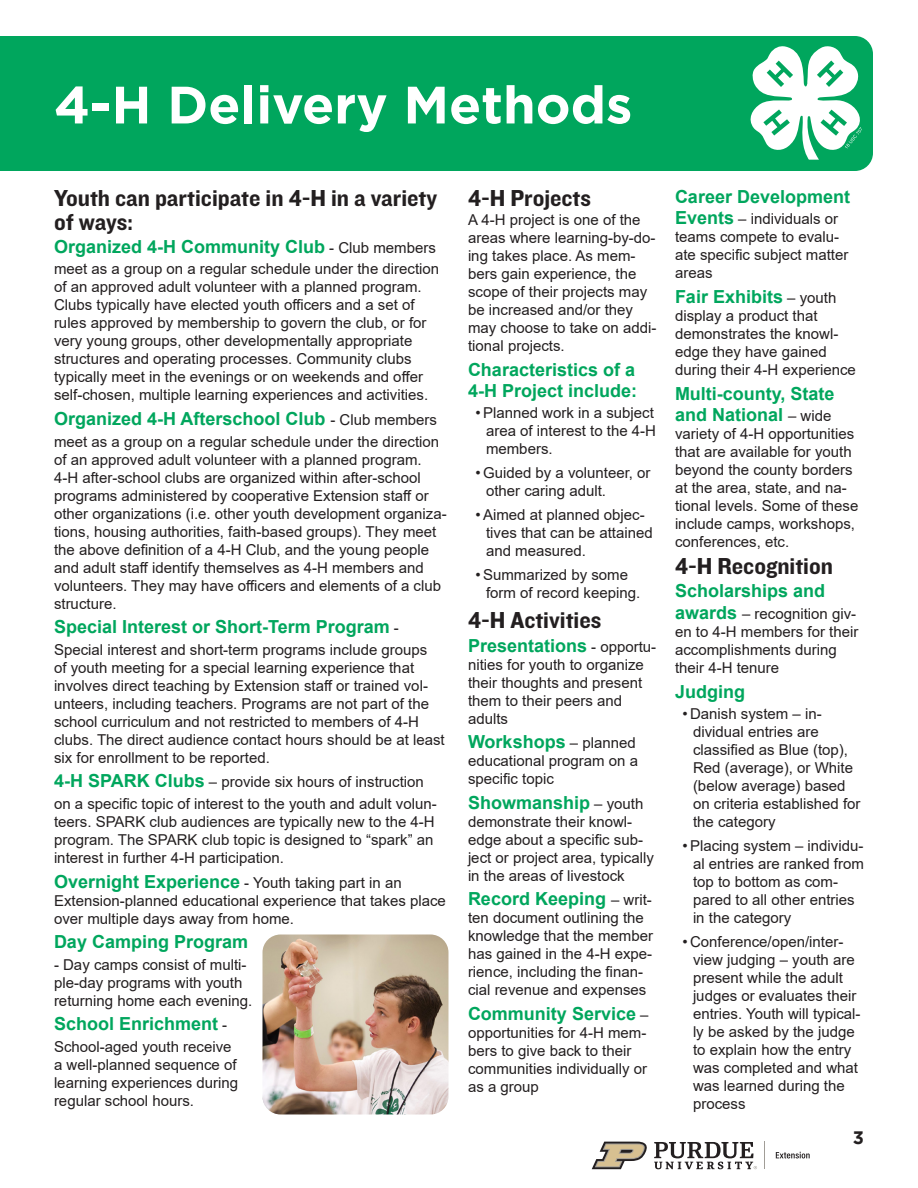
<style>
.page{position:relative;width:918px;height:1188px;background:#fff}
.page>*{position:absolute;margin:0;border:0;box-sizing:border-box;transform-origin:0 0}
.Page_Heading{font:700 52.5px "Gotham";color:#fff}
.Subheading{font:24px/24px "Knockout HTF51 Middleweight";color:#231f20}
.Body{font:700 18px/21.6px "Arial";color:#00a65d}
.t1{font:700 18px "Gotham";color:#231f20}
.Body-2{font:15px/18px "Arial";color:#231f20}
.s1{font-weight:400;font-size:15px;color:#231f20}
.s2{font-weight:700;font-size:18px;color:#00a65d}
</style>
<div class="page">
<div style="left:0;top:36px;width:873px;height:135px;background:#00a65d"></div>
<svg style="left:751px;top:46px;width:111px;height:114px"></svg>
<svg style="left:776px;top:1152px;width:34px;height:6px"></svg>
<svg style="left:592px;top:1142px;width:55px;height:27px"></svg>
<svg style="left:654px;top:1142px;width:103px;height:27px"></svg>
<img style="left:262px;top:934px;width:186px;height:180px">
<p class="Page_Heading" style="left:54px;top:75px;width:580px">4-H Delivery Methods</p>
<p class="Subheading" style="left:54px;top:186px;width:385px">Youth can participate in 4-H in a variety of ways:</p>
<p class="Body" style="left:54px;top:236px;width:383px">Organized 4-H Community Club <span class="s1">- Club members</span></p>
<p class="Body-2" style="left:54px;top:260px;width:387px">meet as a group on a regular schedule under the direction of an approved adult volunteer with a planned program.<br>Clubs typically have elected youth officers and a set of rules approved by membership to govern the club, or for very young groups, other developmentally appropriate structures and operating processes. Community clubs typically meet in the evenings or on weekends and offer self-chosen, multiple learning experiences and activities.</p>
<p class="Body" style="left:54px;top:408px;width:385px">Organized 4-H Afterschool Club <span class="s1">- Club members</span></p>
<p class="Body-2" style="left:54px;top:432px;width:394px">meet as a group on a regular schedule under the direction of an approved adult volunteer with a planned program.<br>4-H after-school clubs are organized within after-school programs administered by cooperative Extension staff or other organizations (i.e. other youth development organiza&shy;tions, housing authorities, faith-based groups). They meet the above definition of a 4-H Club, and the young people and adult staff identify themselves as 4-H members and volunteers. They may have officers and elements of a club structure.</p>
<p class="Body" style="left:54px;top:616px;width:346px">Special Interest or Short-Term Program <span class="s1">-</span></p>
<p class="Body-2" style="left:54px;top:640px;width:392px">Special interest and short-term programs include groups<br>of youth meeting for a special learning experience that involves direct teaching by Extension staff or trained vol&shy;unteers, including teachers. Programs are not part of the school curriculum and not restricted to members of 4-H clubs. The direct audience contact hours should be at least six for enrollment to be reported.</p>
<p class="Body-2" style="left:54px;top:771px;width:384px;line-height:21.6px"><span class="s2">4-H SPARK Clubs</span> – provide six hours of instruction on a specific topic of interest to the youth and adult volun-</p>
<p class="Body-2" style="left:54px;top:813px;width:382px;text-align:justify">teers. SPARK club audiences are typically new to the 4-H program. The SPARK club topic is designed to “spark” an interest in further 4-H participation.</p>
<p class="Body-2" style="left:54px;top:873px;width:393px"><span class="s2">Overnight Experience</span> - Youth taking part in an<br>Extension-planned educational experience that takes place over multiple days away from home.</p>
<p class="Body" style="left:54px;top:931px;width:196px">Day Camping Program</p>
<p class="Body-2" style="left:54px;top:955px;width:200px">- Day camps consist of multi&shy;ple-day programs with youth returning home each evening.</p>
<p class="Body" style="left:54px;top:1014px;width:175px">School Enrichment <span class="s1">-</span></p>
<p class="Body-2" style="left:54px;top:1038px;width:186px">School-aged youth receive a well-planned sequence of learning experiences during regular school hours.</p>
<p class="Subheading" style="left:468px;top:186px;width:125px">4-H Projects</p>
<p class="Body-2" style="left:468px;top:211px;width:190px">A 4-H project is one of the areas where learning-by-do&shy;ing takes place. As mem&shy;bers gain experience, the scope of their projects may be increased and/or they may choose to take on addi&shy;tional projects.</p>
<p class="Body" style="left:468px;top:359px;width:171px">Characteristics of a<br>4-H Project include:</p>
<p class="Body-2" style="left:486px;top:404px;width:172px;text-indent:-10px">•Planned work in a subject area of interest to the 4-H members.</p>
<p class="Body-2" style="left:486px;top:464px;width:166px;text-indent:-10px">•Guided by a volunteer, or other caring adult.</p>
<p class="Body-2" style="left:486px;top:506px;width:168px;text-indent:-10px">•Aimed at planned objec&shy;tives that can be attained and measured.</p>
<p class="Body-2" style="left:486px;top:566px;width:156px;text-indent:-10px">•Summarized by some form of record keeping.</p>
<p class="Subheading" style="left:468px;top:609px;width:135px">4-H Activities</p>
<p class="Body" style="left:468px;top:635px;width:190px">Presentations <span class="s1">- opportu-</span></p>
<p class="Body-2" style="left:468px;top:655px;width:177px">nities for youth to organize their thoughts and present them to their peers and adults</p>
<p class="Body" style="left:468px;top:731px;width:169px">Workshops <span class="s1">– planned</span></p>
<p class="Body-2" style="left:468px;top:752px;width:172px">educational program on a specific topic</p>
<p class="Body" style="left:468px;top:792px;width:177px">Showmanship <span class="s1">– youth</span></p>
<p class="Body-2" style="left:468px;top:812px;width:187px">demonstrate their knowl&shy;edge about a specific sub&shy;ject or project area, typically in the areas of livestock</p>
<p class="Body" style="left:468px;top:888px;width:185px">Record Keeping <span class="s1">– writ-</span></p>
<p class="Body-2" style="left:468px;top:909px;width:187px">ten document outlining the knowledge that the member has gained in the 4-H expe&shy;rience, including the finan&shy;cial revenue and expenses</p>
<p class="Body" style="left:468px;top:1003px;width:182px">Community Service <span class="s1">–</span></p>
<p class="Body-2" style="left:468px;top:1024px;width:181px">opportunities for 4-H mem&shy;bers to give back to their communities individually or as a group</p>
<p class="Body" style="left:675px;top:186px;width:177px">Career Development</p>
<p class="Body-2" style="left:675px;top:210px;width:175px"><span class="s2">Events</span> – individuals or teams compete to evalu&shy;ate specific subject matter areas</p>
<p class="Body" style="left:675px;top:286px;width:163px">Fair Exhibits <span class="s1">– youth</span></p>
<p class="Body-2" style="left:675px;top:307px;width:182px">display a product that demonstrates the knowl&shy;edge they have gained during their 4-H experience</p>
<p class="Body" style="left:675px;top:383px;width:161px">Multi-county, State and National <span class="s1">– wide</span></p>
<p class="Body-2" style="left:675px;top:425px;width:185px">variety of 4-H opportunities that are available for youth beyond the county borders at the area, state, and na&shy;tional levels. Some of these include camps, workshops, conferences, etc.</p>
<p class="Subheading" style="left:675px;top:555px;width:160px">4-H Recognition</p>
<p class="Body" style="left:675px;top:580px;width:152px">Scholarships and</p>
<p class="Body-2" style="left:675px;top:605px;width:185px"><span class="s2">awards</span> – recognition giv&shy;en to 4-H members for their accomplishments during their 4-H tenure</p>
<p class="Body" style="left:675px;top:681px;width:72px">Judging</p>
<p class="Body-2" style="left:693px;top:704px;width:169px;text-indent:-10px">• Danish system – in&shy;dividual entries are classified as Blue (top),<br>Red (average), or White (below average) based on criteria established for the category</p>
<p class="Body-2" style="left:693px;top:836px;width:172px;text-indent:-10px">•Placing system – individu&shy;al entries are ranked from top to bottom as com&shy;pared to all other entries in the category</p>
<p class="Body-2" style="left:693px;top:932px;width:169px;text-indent:-10px">• Conference/open/inter&shy;view judging – youth are present while the adult judges or evaluates their entries. Youth will typical&shy;ly be asked by the judge to explain how the entry was completed and what was learned during the process</p>
<p class="t1" style="left:853px;top:1127px;width:13px">3</p>
</div>
